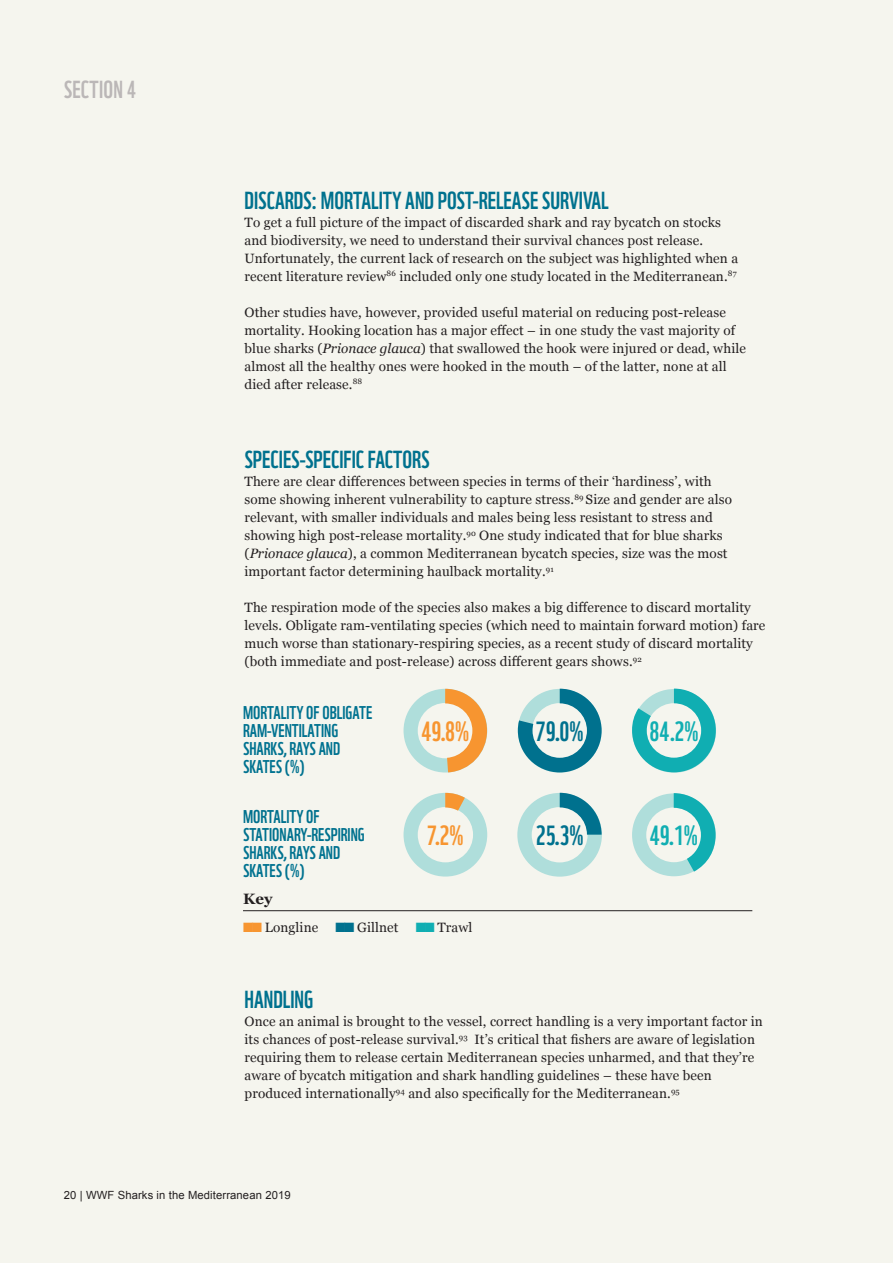
<style>
.page{position:relative;width:893px;height:1263px;background:#f5f5ee}
.page>*{position:absolute;margin:0;border:0;box-sizing:border-box;transform-origin:0 0}
.t1{font:27px "WWF";color:#00718e}
.t2{font:27px "WWF";color:#10aeb2}
.t3{font:27px "WWF";color:#f79530}
.t4{font:24px "WWF";color:#00718e}
.t5{font:24px "WWF";letter-spacing:.01em;color:#bbb7b7}
.t6{font:18px/18px "WWF";color:#007290}
.t7{font:18px/18px "WWF";color:#00718e}
.t8{font:700 15px "Georgia";color:#231f20}
.t9{font:13.5px/18px "Georgia";letter-spacing:.01em;color:#231f20}
.t10{font:11.25px "Arial";letter-spacing:.01em;color:#231f20}
.s1{font-style:italic}
.s2{color:#007290}
.s3{color:#f79530}
.s4{color:#00718e}
.s5{color:#10aeb2}
</style>
<div class="page">
<svg style="left:404px;top:689px;width:83px;height:83px"></svg>
<hr style="left:243px;top:910px;width:509px;height:1px;background:#231f20">
<svg style="left:518px;top:689px;width:84px;height:84px"></svg>
<svg style="left:632px;top:689px;width:84px;height:84px"></svg>
<svg style="left:404px;top:793px;width:83px;height:83px"></svg>
<svg style="left:517px;top:793px;width:85px;height:84px"></svg>
<svg style="left:632px;top:793px;width:84px;height:83px"></svg>
<p class="t5" style="left:64px;top:71px;width:74px">SECTION 4</p>
<p class="t4" style="left:244px;top:181px;width:366px">DISCARDS: MORTALITY AND POST-RELEASE SURVIVAL</p>
<p class="t9" style="left:244px;top:212px;width:495px">To get a full picture of the impact of discarded shark and ray bycatch on stocks and biodiversity, we need to understand their survival chances post release.<br>Unfortunately, the current lack of research on the subject was highlighted when a recent literature review<sup>86</sup> included only one study located in the Mediterranean.<sup>87</sup></p>
<p class="t9" style="left:244px;top:302px;width:503px">Other studies have, however, provided useful material on reducing post-release mortality. Hooking location has a major effect – in one study the vast majority of blue sharks (<span class="s1">Prionace glauca</span>) that swallowed the hook were injured or dead, while almost all the healthy ones were hooked in the mouth – of the latter, none at all died after release.<sup>88</sup></p>
<p class="t4" style="left:244px;top:441px;width:187px">SPECIES-SPECIFIC FACTORS</p>
<p class="t9" style="left:244px;top:472px;width:489px">There are clear differences between species in terms of their ‘hardiness’, with some showing inherent vulnerability to capture stress.<sup>89</sup> Size and gender are also relevant, with smaller individuals and males being less resistant to stress and showing high post-release mortality.<sup>90</sup> One study indicated that for blue sharks (<span class="s1">Prionace glauca</span>), a common Mediterranean bycatch species, size was the most important factor determining haulback mortality.<sup>91</sup></p>
<p class="t9" style="left:244px;top:598px;width:522px">The respiration mode of the species also makes a big difference to discard mortality levels. Obligate ram-ventilating species (which need to maintain forward motion) fare much worse than stationary-respiring species, as a recent study of discard mortality (both immediate and post-release) across different gears shows.<sup>92</sup></p>
<p class="t6" style="left:243px;top:702px;width:131px">MORTALITY OF OBLIGATE<br>RAM-VENTILATING<br>SHARKS, RAYS AND<br>SKATES (%)</p>
<p class="t7" style="left:243px;top:806px;width:123px">MORTALITY OF<br>STATIONARY-RESPIRING<br><span class="s2">SHARKS, RAYS AND<br>SKATES (%)</span></p>
<p class="t3" style="left:421px;top:710px;width:49px">49.8%</p>
<p class="t1" style="left:536px;top:710px;width:49px">79.0%</p>
<p class="t2" style="left:649px;top:710px;width:51px">84.2%</p>
<p class="t3" style="left:427px;top:814px;width:38px">7.2%</p>
<p class="t1" style="left:536px;top:814px;width:49px">25.3%</p>
<p class="t2" style="left:650px;top:814px;width:49px">49.1%</p>
<p class="t8" style="left:243px;top:887px;width:31px">Key</p>
<p class="t9" style="left:243px;top:918px;width:77px"><span class="s3">■■</span> Longline</p>
<p class="t9" style="left:335px;top:918px;width:65px"><span class="s4">■■</span> Gillnet</p>
<p class="t9" style="left:416px;top:918px;width:58px"><span class="s5">■■</span> Trawl</p>
<p class="t4" style="left:244px;top:981px;width:70px">HANDLING</p>
<p class="t9" style="left:244px;top:1012px;width:520px">Once an animal is brought to the vessel, correct handling is a very important factor in its chances of post-release survival.<sup>93</sup> It’s critical that fishers are aware of legislation requiring them to release certain Mediterranean species unharmed, and that they’re aware of bycatch mitigation and shark handling guidelines – these have been produced internationally<sup>94</sup> and also specifically for the Mediterranean.<sup>95</sup></p>
<p class="t10" style="left:64px;top:1187px;width:228px">20 | WWF Sharks in the Mediterranean 2019</p>
</div>
